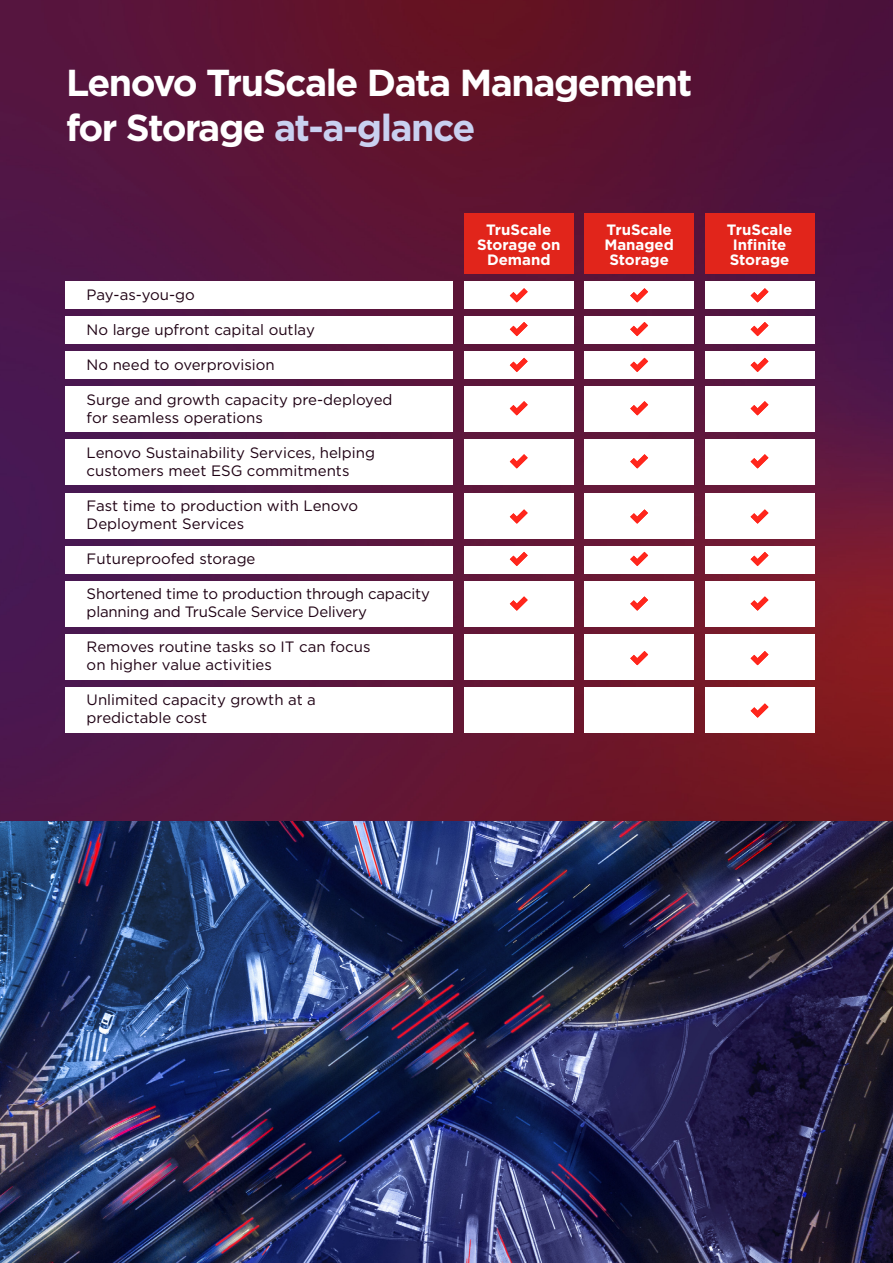
<style>
.page{position:relative;width:893px;height:1263px;background:#fff}
.page>*{position:absolute;margin:0;border:0;box-sizing:border-box;transform-origin:0 0}
.t1{font:700 37.5px/45px "Gotham";letter-spacing:-.04em;color:#fff}
.t2{font:15px/18px "Gotham";color:#1e0113}
.t3{font:700 15px/15px "Gotham";color:#fff;text-align:center}
.s1{color:#c9d0f0}
</style>
<div class="page">
<img style="left:0;top:0;width:893px;height:822px">
<div style="left:65px;top:282px;width:388px;height:27px;background:#fff"></div>
<div style="left:65px;top:317px;width:388px;height:27px;background:#fff"></div>
<div style="left:65px;top:352px;width:388px;height:27px;background:#fff"></div>
<div style="left:65px;top:387px;width:388px;height:45px;background:#fff"></div>
<div style="left:65px;top:440px;width:388px;height:45px;background:#fff"></div>
<div style="left:65px;top:493px;width:388px;height:45px;background:#fff"></div>
<div style="left:65px;top:546px;width:388px;height:27px;background:#fff"></div>
<div style="left:65px;top:581px;width:388px;height:45px;background:#fff"></div>
<div style="left:65px;top:634px;width:388px;height:45px;background:#fff"></div>
<div style="left:65px;top:687px;width:388px;height:45px;background:#fff"></div>
<div style="left:464px;top:282px;width:110px;height:27px;background:#fff"></div>
<div style="left:464px;top:317px;width:110px;height:27px;background:#fff"></div>
<div style="left:464px;top:352px;width:110px;height:27px;background:#fff"></div>
<div style="left:464px;top:387px;width:110px;height:45px;background:#fff"></div>
<div style="left:464px;top:440px;width:110px;height:45px;background:#fff"></div>
<div style="left:464px;top:493px;width:110px;height:45px;background:#fff"></div>
<div style="left:464px;top:546px;width:110px;height:27px;background:#fff"></div>
<div style="left:464px;top:581px;width:110px;height:45px;background:#fff"></div>
<div style="left:464px;top:634px;width:110px;height:45px;background:#fff"></div>
<div style="left:464px;top:687px;width:110px;height:45px;background:#fff"></div>
<div style="left:584px;top:282px;width:110px;height:27px;background:#fff"></div>
<div style="left:584px;top:317px;width:110px;height:27px;background:#fff"></div>
<div style="left:584px;top:352px;width:110px;height:27px;background:#fff"></div>
<div style="left:584px;top:387px;width:110px;height:45px;background:#fff"></div>
<div style="left:584px;top:440px;width:110px;height:45px;background:#fff"></div>
<div style="left:584px;top:493px;width:110px;height:45px;background:#fff"></div>
<div style="left:584px;top:546px;width:110px;height:27px;background:#fff"></div>
<div style="left:584px;top:581px;width:110px;height:45px;background:#fff"></div>
<div style="left:584px;top:634px;width:110px;height:45px;background:#fff"></div>
<div style="left:584px;top:687px;width:110px;height:45px;background:#fff"></div>
<div style="left:705px;top:282px;width:109px;height:27px;background:#fff"></div>
<div style="left:705px;top:317px;width:109px;height:27px;background:#fff"></div>
<div style="left:705px;top:352px;width:109px;height:27px;background:#fff"></div>
<div style="left:705px;top:387px;width:109px;height:45px;background:#fff"></div>
<div style="left:705px;top:440px;width:109px;height:45px;background:#fff"></div>
<div style="left:705px;top:493px;width:109px;height:45px;background:#fff"></div>
<div style="left:705px;top:546px;width:109px;height:27px;background:#fff"></div>
<div style="left:705px;top:581px;width:109px;height:45px;background:#fff"></div>
<div style="left:705px;top:634px;width:109px;height:45px;background:#fff"></div>
<div style="left:705px;top:687px;width:109px;height:45px;background:#fff"></div>
<div style="left:464px;top:214px;width:110px;height:60px;background:#e1251b"></div>
<div style="left:584px;top:214px;width:110px;height:60px;background:#e1251b"></div>
<div style="left:705px;top:214px;width:109px;height:60px;background:#e1251b"></div>
<img style="left:0;top:822px;width:893px;height:441px">
<svg style="left:510px;top:288px;width:18px;height:15px"></svg>
<svg style="left:630px;top:288px;width:18px;height:15px"></svg>
<svg style="left:751px;top:288px;width:18px;height:15px"></svg>
<svg style="left:510px;top:322px;width:18px;height:14px"></svg>
<svg style="left:630px;top:322px;width:18px;height:14px"></svg>
<svg style="left:751px;top:322px;width:18px;height:14px"></svg>
<svg style="left:510px;top:358px;width:18px;height:14px"></svg>
<svg style="left:630px;top:358px;width:18px;height:14px"></svg>
<svg style="left:751px;top:358px;width:18px;height:14px"></svg>
<svg style="left:510px;top:401px;width:18px;height:14px"></svg>
<svg style="left:630px;top:401px;width:18px;height:14px"></svg>
<svg style="left:751px;top:401px;width:18px;height:14px"></svg>
<svg style="left:510px;top:454px;width:18px;height:15px"></svg>
<svg style="left:630px;top:454px;width:18px;height:15px"></svg>
<svg style="left:751px;top:454px;width:18px;height:15px"></svg>
<svg style="left:751px;top:552px;width:18px;height:14px"></svg>
<svg style="left:751px;top:651px;width:18px;height:14px"></svg>
<svg style="left:630px;top:552px;width:18px;height:14px"></svg>
<svg style="left:630px;top:596px;width:18px;height:15px"></svg>
<svg style="left:630px;top:651px;width:18px;height:14px"></svg>
<svg style="left:510px;top:552px;width:18px;height:14px"></svg>
<svg style="left:510px;top:596px;width:18px;height:15px"></svg>
<svg style="left:510px;top:509px;width:18px;height:15px"></svg>
<svg style="left:630px;top:509px;width:18px;height:15px"></svg>
<svg style="left:751px;top:509px;width:18px;height:15px"></svg>
<svg style="left:751px;top:596px;width:18px;height:15px"></svg>
<svg style="left:751px;top:703px;width:18px;height:15px"></svg>
<h1 class="t1" style="left:66px;top:60px;width:628px">Lenovo TruScale Data Management for Storage <span class="s1">at-a-glance</span></h1>
<p class="t2" style="left:87px;top:285px;width:110px">Pay-as-you-go</p>
<p class="t2" style="left:87px;top:320px;width:230px">No large upfront capital outlay</p>
<p class="t2" style="left:87px;top:355px;width:190px">No need to overprovision</p>
<p class="t2" style="left:87px;top:390px;width:307px">Surge and growth capacity pre-deployed for seamless operations</p>
<p class="t2" style="left:87px;top:443px;width:290px">Lenovo Sustainability Services, helping customers meet ESG commitments</p>
<p class="t2" style="left:87px;top:496px;width:273px">Fast time to production with Lenovo<br>Deployment Services</p>
<p class="t2" style="left:87px;top:549px;width:170px">Futureproofed storage</p>
<p class="t2" style="left:87px;top:584px;width:345px">Shortened time to production through capacity planning and TruScale Service Delivery</p>
<p class="t2" style="left:87px;top:637px;width:285px">Removes routine tasks so IT can focus on higher value activities</p>
<p class="t2" style="left:87px;top:690px;width:231px">Unlimited capacity growth at a predictable cost</p>
<p class="t3" style="left:477px;top:222px;width:85px">TruScale<br>Storage on<br>Demand</p>
<p class="t3" style="left:604px;top:222px;width:71px">TruScale<br>Managed<br>Storage</p>
<p class="t3" style="left:727px;top:222px;width:67px;text-align:left">TruScale<br>Infinite<br>Storage</p>
</div>
